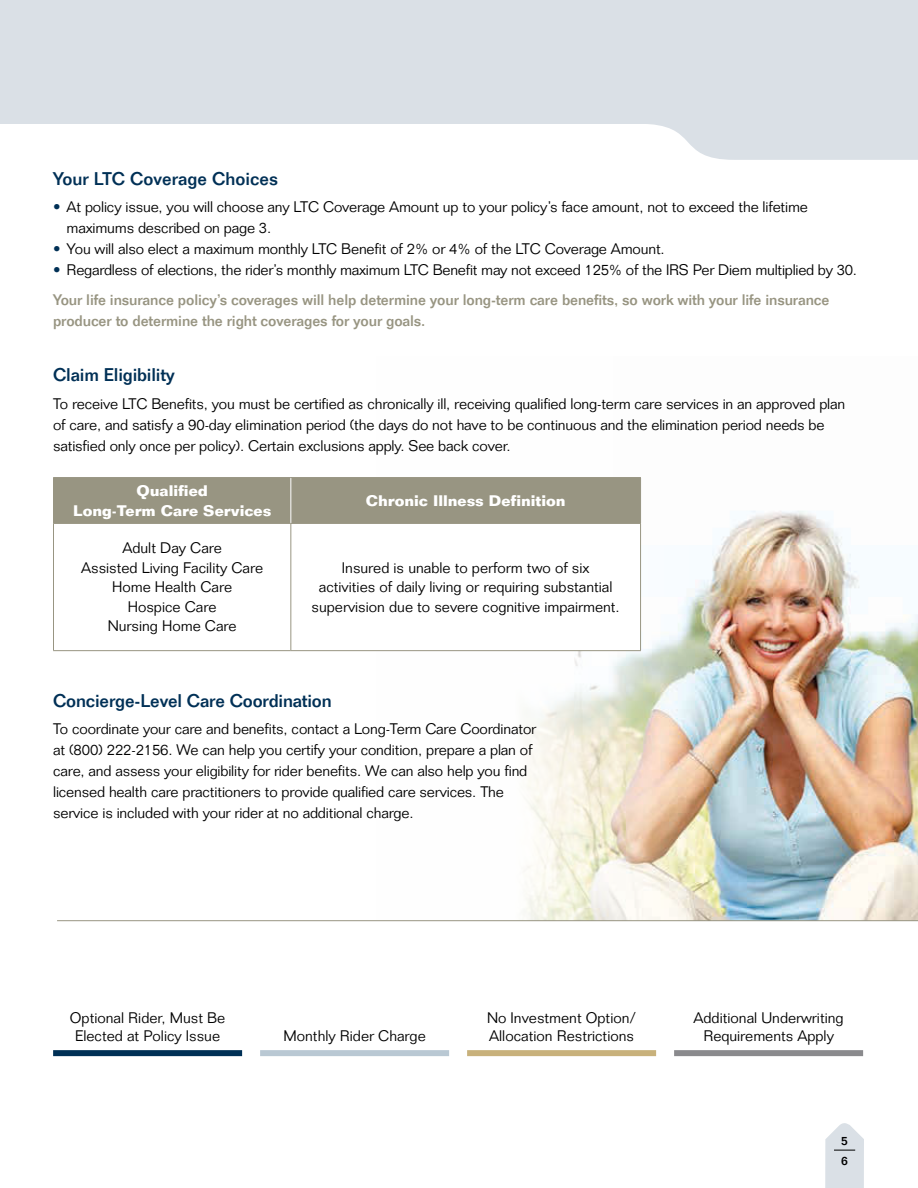
<style>
.page{position:relative;width:918px;height:1188px;background:#fff}
.page>*{position:absolute;margin:0;border:0;box-sizing:border-box;transform-origin:0 0}
.t1{font:500 18px "Folio Std";letter-spacing:-.01em;color:#003056}
.t2{font:300 15px/21px "Folio Std";letter-spacing:-.01em;color:#000}
.t3{font:500 15px/30px "Folio Std";letter-spacing:-.01em;color:#989582}
.t4{font:700 15px/19.5px "Folio Std";color:#fff;text-align:center}
.t5{font:500 12px/20.1px "Folio Std";color:#000}
.s1{color:#003056}
.s2{font-weight:300;color:#003056}
.s3{font-weight:300;color:#000}
</style>
<div class="page">
<img style="left:376px;top:511px;width:542px;height:409px">
<div style="left:0;top:0;width:918px;height:124px;background:#dae0e6"></div>
<svg style="left:650px;top:124px;width:268px;height:36px;background:#dfe4e9"></svg>
<div style="left:54px;top:478px;width:586px;height:45px;background:#989582"></div>
<svg style="left:291px;top:524px;width:349px;height:126px"></svg>
<hr style="left:640px;top:478px;width:1px;height:45px;background:#989582">
<hr style="left:290px;top:478px;width:1px;height:45px;background:#fff">
<hr style="left:53px;top:477px;width:238px;height:1px;background:#989582">
<hr style="left:53px;top:478px;width:1px;height:45px;background:#989582">
<hr style="left:291px;top:477px;width:350px;height:1px;background:#989582">
<hr style="left:53px;top:523px;width:238px;height:1px;background:#989582">
<hr style="left:291px;top:523px;width:350px;height:1px;background:#989582">
<hr style="left:53px;top:524px;width:1px;height:126px;background:#989582">
<hr style="left:53px;top:650px;width:238px;height:1px;background:#989582">
<hr style="left:291px;top:650px;width:350px;height:1px;background:#989582">
<hr style="left:290px;top:524px;width:1px;height:126px;background:#989582">
<hr style="left:640px;top:524px;width:1px;height:126px;background:#989582">
<div style="left:53px;top:1050px;width:189px;height:6px;background:#003056"></div>
<div style="left:260px;top:1050px;width:189px;height:6px;background:#b9c8d3"></div>
<div style="left:467px;top:1050px;width:189px;height:6px;background:#c8b17b"></div>
<div style="left:674px;top:1050px;width:189px;height:6px;background:#8a8a8d"></div>
<hr style="left:57px;top:920px;width:861px;height:1px;background:#989582">
<svg style="left:825px;top:1123px;width:39px;height:65px;background:#dce1e6"></svg>
<p class="t1" style="left:53px;top:168px;width:227px">Your LTC Coverage Choices</p>
<p class="t2" style="left:67px;top:197px;width:743px;text-indent:-14px"><span class="s1">•</span> At policy issue, you will choose any LTC Coverage Amount up to your policy’s face amount, not to exceed the lifetime maximums described on page 3.</p>
<p class="t2" style="left:53px;top:239px;width:613px"><span class="s1">•</span> You will also elect a maximum monthly LTC Benefit of 2% or 4% of the LTC Coverage Amount.</p>
<p class="t3" style="left:53px;top:255px;width:806px"><span class="s2">•</span> <span class="s3">Regardless of elections, the rider’s monthly maximum LTC Benefit may not exceed 125% of the IRS Per Diem multiplied by 30.<br></span>Your life insurance policy’s coverages will help determine your long-term care benefits, so work with your life insurance</p>
<p class="t3" style="left:53px;top:306px;width:374px">producer to determine the right coverages for your goals.</p>
<p class="t1" style="left:53px;top:364px;width:123px">Claim Eligibility</p>
<p class="t2" style="left:53px;top:393px;width:794px">To receive LTC Benefits, you must be certified as chronically ill, receiving qualified long-term care services in an approved plan of care, and satisfy a 90-day elimination period (the days do not have to be continuous and the elimination period needs be satisfied only once per policy). Certain exclusions apply. See back cover.</p>
<p class="t4" style="left:73px;top:481px;width:200px">Qualified<br>Long-Term Care Services</p>
<p class="t4" style="left:366px;top:491px;width:201px">Chronic Illness Definition</p>
<p class="t2" style="left:81px;top:538px;width:183px;line-height:19.5px;text-align:center">Adult Day Care<br>Assisted Living Facility Care<br>Home Health Care<br>Hospice Care<br>Nursing Home Care</p>
<p class="t2" style="left:312px;top:558px;width:310px;line-height:19.5px;text-align:center">Insured is unable to perform two of six<br>activities of daily living or requiring substantial supervision due to severe cognitive impairment.</p>
<p class="t1" style="left:53px;top:689px;width:280px">Concierge-Level Care Coordination</p>
<p class="t2" style="left:53px;top:719px;width:485px">To coordinate your care and benefits, contact a Long-Term Care Coordinator at (800) 222-2156. We can help you certify your condition, prepare a plan of care, and assess your eligibility for rider benefits. We can also help you find licensed health care practitioners to provide qualified care services. The service is included with your rider at no additional charge.</p>
<p class="t2" style="left:70px;top:1009px;width:157px;line-height:18px;text-align:center">Optional Rider, Must Be<br>Elected at Policy Issue</p>
<p class="t2" style="left:283px;top:1025px;width:144px">Monthly Rider Charge</p>
<p class="t2" style="left:487px;top:1009px;width:151px;line-height:18px">No Investment Option/<br>Allocation Restrictions</p>
<p class="t2" style="left:694px;top:1009px;width:152px;line-height:18px;text-align:center">Additional Underwriting<br>Requirements Apply</p>
<p class="t5" style="left:841px;top:1130px;width:8px">5<br>6</p>
</div>
